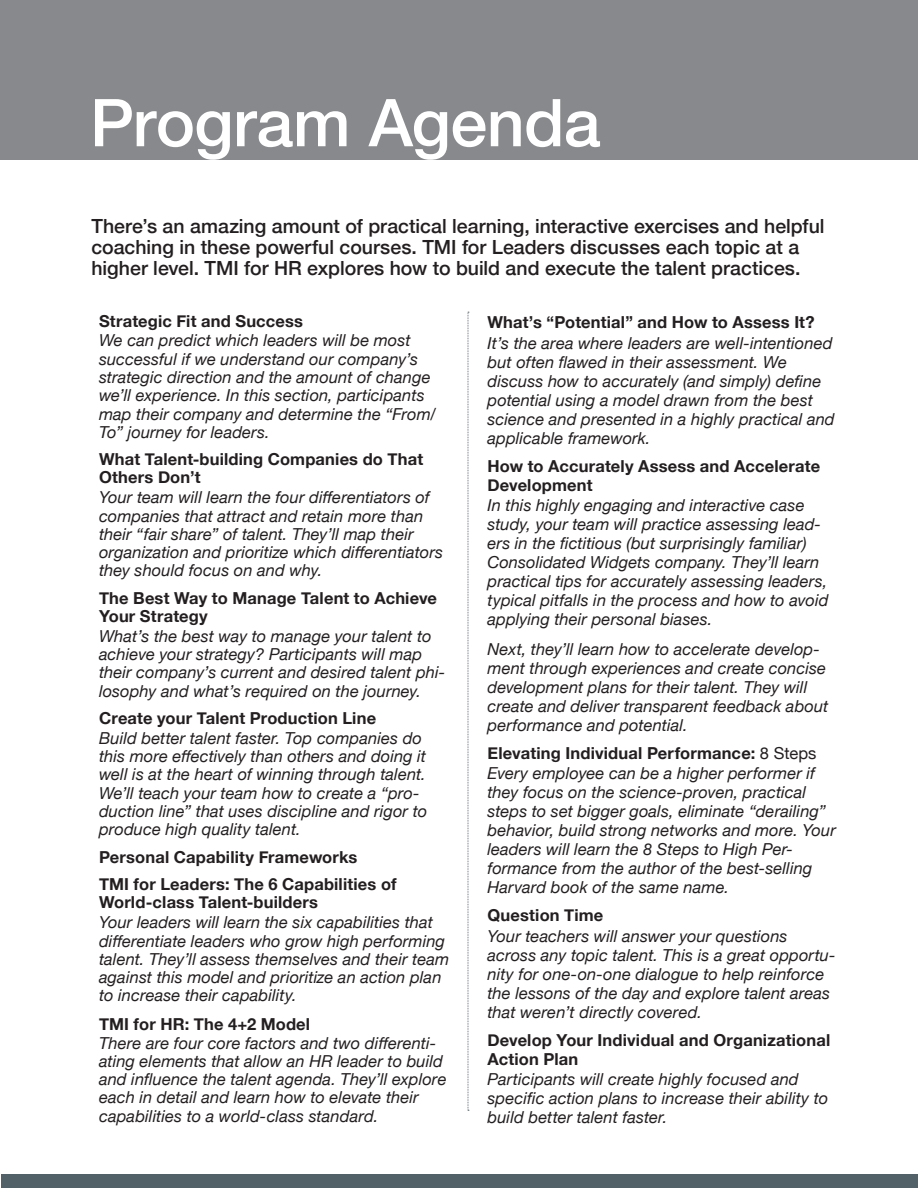
<style>
.page{position:relative;width:918px;height:1188px;background:#fff}
.page>*{position:absolute;margin:0;border:0;box-sizing:border-box;transform-origin:0 0}
.t1{font:500 66px "Helvetica Neue";letter-spacing:-.005em;color:#fff}
.t2{font:500 19.5px/21px "Helvetica Neue";color:#231f20}
.Italics_with_1pt_spoace_before{font:italic 16.5px/19px "Helvetica Neue";letter-spacing:.005em;color:#231f20}
.Heading_2{font:700 16.5px/18.3px "Helvetica Neue";letter-spacing:.01em;color:#231f20}
.s1{font-weight:400}
.s2{font-weight:700;font-style:normal}
</style>
<div class="page">
<div style="left:0;top:0;width:918px;height:160px;background:#87898c"></div>
<svg style="left:468px;top:312px;width:1px;height:799px"></svg>
<div style="left:2px;top:1174px;width:916px;height:14px;background:#526067"></div>
<p class="t1" style="left:90px;top:70px;width:512px">Program Agenda</p>
<p class="t2" style="left:92px;top:214px;width:735px">There’s an amazing amount of practical learning, interactive exercises and helpful coaching in these powerful courses. TMI for Leaders discusses each topic at a higher level. TMI for HR explores how to build and execute the talent practices.</p>
<p class="Heading_2" style="left:488px;top:314px;width:329px">What’s “Potential” and How to Assess It?</p>
<p class="Italics_with_1pt_spoace_before" style="left:488px;top:334px;width:349px">It’s the area where leaders are well-intentioned but often flawed in their assessment. We discuss how to accurately (and simply) define potential using a model drawn from the best science and presented in a highly practical and applicable framework.</p>
<p class="Heading_2" style="left:488px;top:457px;width:334px;line-height:19px">How to Accurately Assess and Accelerate<br>Development</p>
<p class="Italics_with_1pt_spoace_before" style="left:488px;top:497px;width:343px">In this highly engaging and interactive case study, your team will practice assessing lead&shy;ers in the fictitious (but surprisingly familiar)<br>Consolidated Widgets company. They’ll learn practical tips for accurately assessing leaders, typical pitfalls in the process and how to avoid applying their personal biases.</p>
<p class="Italics_with_1pt_spoace_before" style="left:488px;top:640px;width:343px">Next, they’ll learn how to accelerate develop&shy;ment through experiences and create concise development plans for their talent. They will create and deliver transparent feedback about performance and potential.</p>
<p class="Heading_2" style="left:488px;top:744px;width:330px">Elevating Individual Performance: <span class="s1">8 Steps</span></p>
<p class="Italics_with_1pt_spoace_before" style="left:488px;top:765px;width:350px">Every employee can be a higher performer if they focus on the science-proven, practical steps to set bigger goals, eliminate “derailing” behavior, build strong networks and more. Your leaders will learn the 8 Steps to High Per&shy;formance from the author of the best-selling Harvard book of the same name.</p>
<p class="Heading_2" style="left:488px;top:906px;width:117px">Question Time</p>
<p class="Italics_with_1pt_spoace_before" style="left:488px;top:927px;width:350px">Your teachers will answer your questions across any topic talent. This is a great opportu&shy;nity for one-on-one dialogue to help reinforce the lessons of the day and explore talent areas that weren’t directly covered.</p>
<p class="Heading_2" style="left:488px;top:1031px;width:344px;line-height:19px">Develop Your Individual and Organizational<br>Action Plan</p>
<p class="Italics_with_1pt_spoace_before" style="left:488px;top:1071px;width:342px">Participants will create highly focused and specific action plans to increase their ability to build better talent faster.</p>
<p class="Heading_2" style="left:99px;top:312px;width:206px">Strategic Fit and Success</p>
<p class="Italics_with_1pt_spoace_before" style="left:99px;top:332px;width:339px;line-height:18.3px">We can predict which leaders will be most successful if we understand our company’s strategic direction and the amount of change we’ll experience. In this section, participants map their company and determine the “From/ To” journey for leaders.</p>
<p class="Heading_2" style="left:99px;top:451px;width:326px">What Talent-building Companies do That<br>Others Don’t</p>
<p class="Italics_with_1pt_spoace_before" style="left:99px;top:489px;width:346px;line-height:18.3px">Your team will learn the four differentiators of companies that attract and retain more than their “fair share” of talent. They’ll map their organization and prioritize which differentiators they should focus on and why.</p>
<p class="Heading_2" style="left:99px;top:589px;width:340px">The Best Way to Manage Talent to Achieve<br>Your Strategy</p>
<p class="Italics_with_1pt_spoace_before" style="left:99px;top:628px;width:348px;line-height:18.3px">What’s the best way to manage your talent to achieve your strategy? Participants will map their company’s current and desired talent phi&shy;losophy and what’s required on the journey.</p>
<p class="Heading_2" style="left:99px;top:709px;width:279px">Create your Talent Production Line</p>
<p class="Italics_with_1pt_spoace_before" style="left:99px;top:730px;width:330px;line-height:18.3px">Build better talent faster. Top companies do this more effectively than others and doing it well is at the heart of winning through talent.<br>We’ll teach your team how to create a “pro&shy;duction line” that uses discipline and rigor to produce high quality talent.</p>
<p class="Heading_2" style="left:99px;top:848px;width:260px">Personal Capability Frameworks</p>
<p class="Heading_2" style="left:99px;top:876px;width:299px">TMI for Leaders: The 6 Capabilities of<br>World-class Talent-builders</p>
<p class="Italics_with_1pt_spoace_before" style="left:99px;top:914px;width:352px;line-height:18.3px">Your leaders will learn the six capabilities that differentiate leaders who grow high performing talent. They’ll assess themselves and their team against this model and prioritize an action plan to increase their capability.</p>
<p class="Italics_with_1pt_spoace_before" style="left:99px;top:1016px;width:349px;line-height:18.3px"><span class="s2">TMI for HR: The 4+2 Model<br></span>There are four core factors and two differenti&shy;ating elements that allow an HR leader to build and influence the talent agenda. They’ll explore each in detail and learn how to elevate their capabilities to a world-class standard.</p>
</div>
